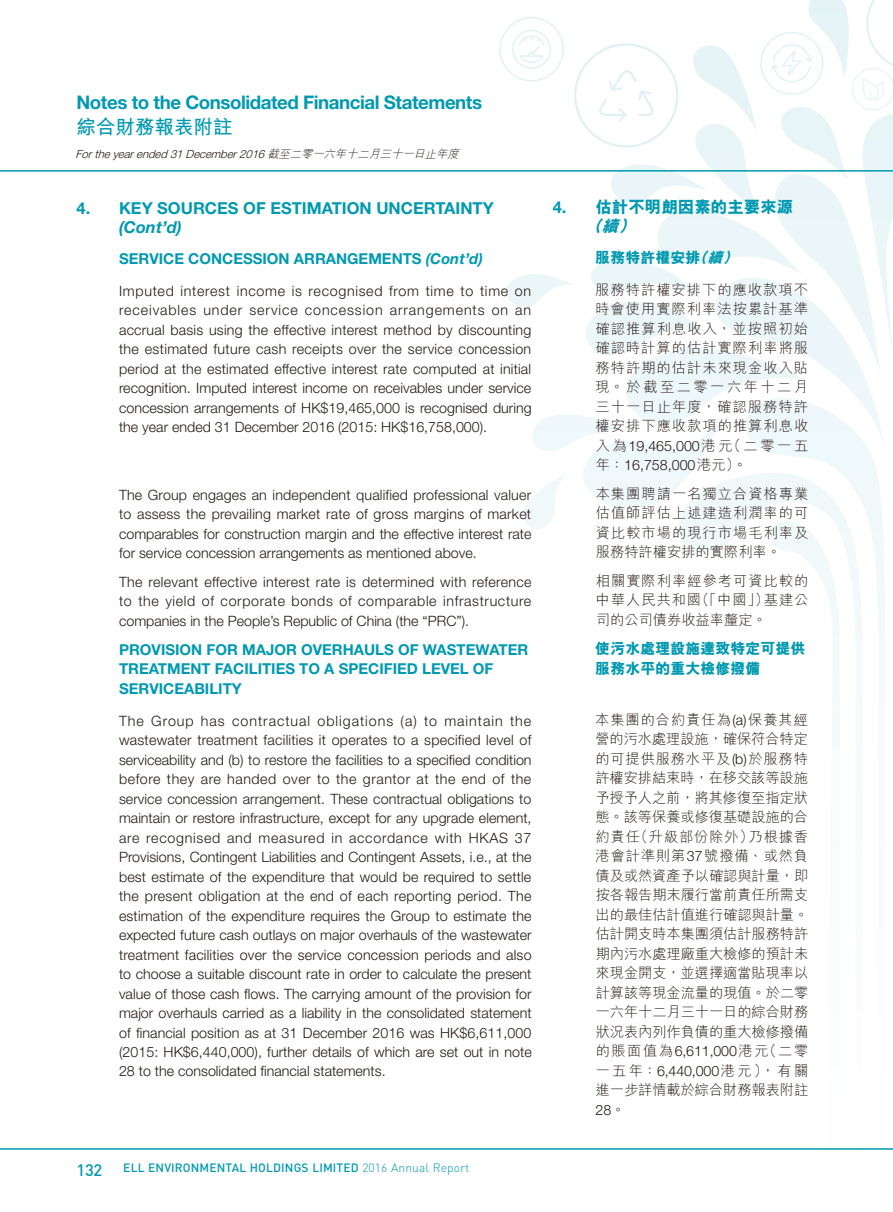
<style>
.page{position:relative;width:893px;height:1212px;background:#fff}
.page>*{position:absolute;margin:0;border:0;box-sizing:border-box;transform-origin:0 0}
.t1{font:700 19.5px "M Hei HK";color:#0099b1}
.t2{font:700 18.75px "Helvetica Neue LT Std";letter-spacing:-.025em;color:#0099b1}
.t3{font:700 16.5px "Helvetica Neue LT Std";color:#0099b1}
.t4{font:800 16.5px/19.5px "M Hei HK";color:#0099b1}
.t5{font:italic 700 16.5px "Helvetica Neue LT Std";color:#0099b1}
.t6{font:500 16.5px "DIN";color:#0099b1}
.t7{font:700 15px "Helvetica Neue LT Std";color:#0099b1}
.t8{font:800 15px/19.5px "M Hei HK";color:#0099b1}
.t9{font:italic 700 15px "Helvetica Neue LT Std";color:#0099b1}
.t10{font:300 14.25px/19.5px "Helvetica Neue LT Std";color:#231916;text-align:justify}
.t11{font:300 14.25px/19.5px "M Hei HK";letter-spacing:.07em;color:#231916;text-align:justify}
.t12{font:500 12px "DIN";letter-spacing:.01em;color:#0099b1}
.t13{font:italic 300 11.25px "Helvetica Neue LT Std";color:#231916}
.s1{font-family:"M Hei HK"}
.s2{font-weight:300}
.s3{font-family:"Helvetica Neue LT Std";font-weight:700}
.s4{font-style:italic}
.s5{font-family:"Helvetica Neue LT Std"}
</style>
<div class="page">
<svg style="left:506px;top:0;width:387px;height:703px"></svg>
<svg style="left:574px;top:43px;width:104px;height:105px"></svg>
<svg style="left:499px;top:17px;width:65px;height:64px"></svg>
<svg style="left:852px;top:0;width:41px;height:110px"></svg>
<svg style="left:760px;top:32px;width:63px;height:63px"></svg>
<hr style="left:0;top:1148px;width:893px;height:2px;background:#0099b1">
<hr style="left:0;top:170px;width:893px;height:2px;background:#0099b1">
<h2 class="t2" style="left:77px;top:91px;width:407px">NOTES TO THE CONSOLIDATED FINANCIAL STATEMENTS</h2>
<h1 class="t1" style="left:77px;top:113px;width:158px">綜合財務報表附註</h1>
<p class="t13" style="left:75px;top:148px;width:388px">For the year ended 31 December 2016 <span class="s1">截至二零一六年十二月三十一日止年度</span></p>
<p class="t3" style="left:77px;top:197px;width:419px">4. KEY SOURCES OF ESTIMATION UNCERTAINTY</p>
<p class="t5" style="left:119px;top:217px;width:64px">(Cont’d)</p>
<p class="t7" style="left:119px;top:249px;width:49px">SERVICE</p>
<p class="t7" style="left:188px;top:249px;width:11px">CONCESSION</p>
<p class="t7" style="left:294px;top:249px;width:12px">ARRANGEMENTS</p>
<p class="t9" style="left:426px;top:249px;width:58px">(Cont’d)</p>
<p class="t10" style="left:119px;top:281px;width:414px">Imputed interest income is recognised from time to time on receivables under service concession arrangements on an accrual basis using the effective interest method by discounting the estimated future cash receipts over the service concession period at the estimated effective interest rate computed at initial recognition. Imputed interest income on receivables under service concession arrangements of HK$19,465,000 is recognised during the year ended 31 December 2016 (2015: HK$16,758,000).</p>
<p class="t10" style="left:119px;top:485px;width:414px">The Group engages an independent qualified professional valuer to assess the prevailing market rate of gross margins of market comparables for construction margin and the effective interest rate for service concession arrangements as mentioned above.</p>
<p class="t10" style="left:119px;top:572px;width:414px">The relevant effective interest rate is determined with reference to the yield of corporate bonds of comparable infrastructure companies in the People’s Republic of China (the “PRC”).</p>
<p class="t7" style="left:119px;top:640px;width:12px">PRO</p>
<p class="t7" style="left:152px;top:640px;width:19px">VISION</p>
<p class="t7" style="left:207px;top:640px;width:11px">FOR</p>
<p class="t7" style="left:242px;top:640px;width:12px">MAJOR</p>
<p class="t7" style="left:301px;top:640px;width:33px">OVERHA</p>
<p class="t7" style="left:364px;top:640px;width:84px">ULS OF WASTE</p>
<p class="t7" style="left:476px;top:640px;width:25px">WATER</p>
<p class="t7" style="left:119px;top:660px;width:12px">TREATMENT</p>
<p class="t7" style="left:215px;top:660px;width:9px">FACILITIES</p>
<p class="t7" style="left:299px;top:660px;width:69px">TO A SPECIFIED</p>
<p class="t7" style="left:422px;top:660px;width:62px">LEVEL OF</p>
<p class="t7" style="left:119px;top:679px;width:11px">SER</p>
<p class="t7" style="left:149px;top:679px;width:19px">VICEABILITY</p>
<p class="t10" style="left:119px;top:710px;width:414px">The Group has contractual obligations (a) to maintain the wastewater treatment facilities it operates to a specified level of serviceability and (b) to restore the facilities to a specified condition before they are handed over to the grantor at the end of the service concession arrangement. These contractual obligations to maintain or restore infrastructure, except for any upgrade element, are recognised and measured in accordance with HKAS 37<br>Provisions, Contingent Liabilities and Contingent Assets, i.e., at the best estimate of the expenditure that would be required to settle the present obligation at the end of each reporting period. The estimation of the expenditure requires the Group to estimate the expected future cash outlays on major overhauls of the wastewater treatment facilities over the service concession periods and also to choose a suitable discount rate in order to calculate the present value of those cash flows. The carrying amount of the provision for major overhauls carried as a liability in the consolidated statement of financial position as at 31 December 2016 was HK$6,611,000 (2015: HK$6,440,000), further details of which are set out in note 28 to the consolidated financial statements.</p>
<p class="t6" style="left:77px;top:1159px;width:27px">132</p>
<p class="t12" style="left:123px;top:1160px;width:347px">ELL ENVIRONMENTAL HOLDINGS LIMITED <span class="s2">2016 Annual Report</span></p>
<p class="t4" style="left:585px;top:197px;width:209px;text-indent:-33px"><span class="s3">4.</span> 估計不明朗因素的主要來源<span class="s4">（續）</span></p>
<p class="t8" style="left:595px;top:248px;width:148px">服務特許權安排<span class="s4">（續）</span></p>
<p class="t11" style="left:595px;top:280px;width:214px">服務特許權安排下的應收款項不時會使用實際利率法按累計基準確認推算利息收入，並按照初始確認時計算的估計實際利率將服務特許期的估計未來現金收入貼現。於截至二零一六年十二月三十一日止年度，確認服務特許權安排下應收款項的推算利息收</p>
<p class="t10" style="left:596px;top:436px;width:214px"><span class="s1">入為</span>19,465,000<span class="s1">港元（二零一五年：</span>16,758,000<span class="s1">港元）。</span></p>
<p class="t11" style="left:596px;top:484px;width:214px">本集團聘請一名獨立合資格專業估值師評估上述建造利潤率的可資比較市場的現行市場毛利率及服務特許權安排的實際利率。</p>
<p class="t11" style="left:596px;top:571px;width:214px">相關實際利率經參考可資比較的中華人民共和國（「中國」）基建公司的公司債券收益率釐定。</p>
<p class="t8" style="left:595px;top:638px;width:211px">使污水處理設施達致特定可提供服務水平的重大檢修撥備</p>
<p class="t11" style="left:595px;top:709px;width:215px">本集團的合約責任為<span class="s5">(a)</span>保養其經營的污水處理設施，確保符合特定的可提供服務水平及<span class="s5">(b)</span>於服務特許權安排結束時，在移交該等設施予授予人之前，將其修復至指定狀態。該等保養或修復基礎設施的合約責任（升級部份除外）乃根據香港會計準則第<span class="s5">37</span>號撥備、或然負債及或然資產予以確認與計量，即按各報告期末履行當前責任所需支出的最佳估計值進行確認與計量。估計開支時本集團須估計服務特許期內污水處理廠重大檢修的預計未來現金開支，並選擇適當貼現率以計算該等現金流量的現值。於二零一六年十二月三十一日的綜合財務狀況表內列作負債的重大檢修撥備的賬面值為<span class="s5">6,611,000</span>港元（二零一五年：<span class="s5">6,440,000</span>港元），有關進一步詳情載於綜合財務報表附註</p>
<p class="t10" style="left:596px;top:1099px;width:31px">28<span class="s1">。</span></p>
</div>
